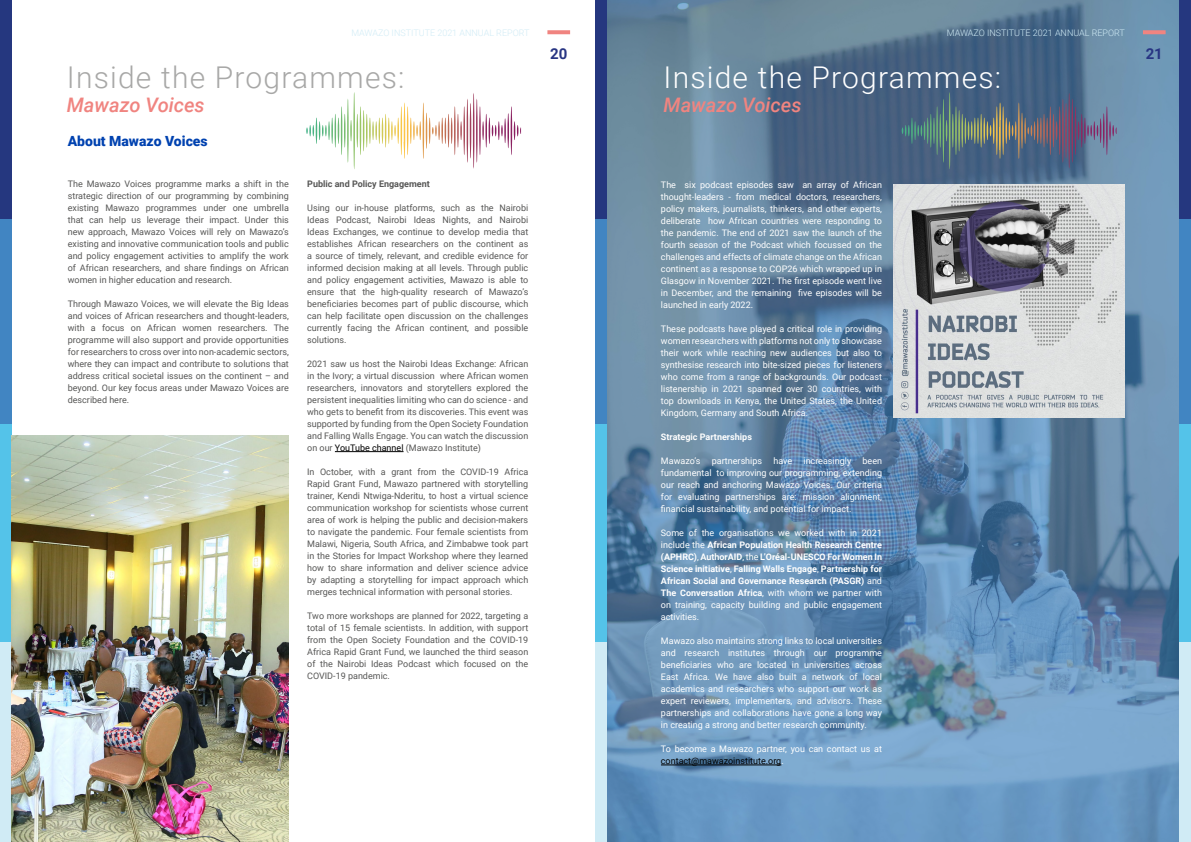
<style>
.page{position:relative;width:1191px;height:842px;background:#fff}
.page>*{position:absolute;margin:0;border:0;box-sizing:border-box;transform-origin:0 0}
.t1{font:300 30px "Roboto";letter-spacing:.04em;color:#a8a8a7}
.t2{font:300 30px "Roboto";letter-spacing:.04em;color:#fff}
.t3{font:italic 500 20px "Roboto";color:#f08480}
.t4{font:700 15px "Roboto";color:#283583}
.t5{font:900 14px "Roboto";color:#0042b0}
.t6{font:9px/12px "Roboto";color:#575756;text-align:justify}
.t7{font:9px/12px "Roboto";color:#fff;text-align:justify}
.t8{font:700 9px/12px "Roboto";color:#fff;text-align:justify}
.t9{font:300 9px "Roboto";color:#d0ebf5}
.t10{font:700 9px "Roboto";color:#575756}
.s1{color:#000}
.s2{font-weight:400}
</style>
<div class="page">
<svg style="left:607px;top:0;width:572px;height:842px;background:#648aab"></svg>
<svg style="left:547px;top:30px;width:23px;height:4px"></svg>
<svg style="left:1143px;top:30px;width:22px;height:4px"></svg>
<hr style="left:661px;top:765px;width:120px;height:1px;background:#000">
<div style="left:1179px;top:623px;width:12px;height:219px;background:#d0ebf5"></div>
<div style="left:1179px;top:423px;width:12px;height:219px;background:#54c3e9"></div>
<div style="left:1179px;top:205px;width:12px;height:218px;background:#4185c2"></div>
<div style="left:1179px;top:0;width:12px;height:218px;background:#25377f"></div>
<div style="left:595px;top:623px;width:12px;height:219px;background:#d0ebf5"></div>
<div style="left:595px;top:423px;width:12px;height:219px;background:#54c3e9"></div>
<div style="left:595px;top:205px;width:12px;height:218px;background:#4185c2"></div>
<div style="left:595px;top:0;width:12px;height:218px;background:#25377f"></div>
<div style="left:0;top:623px;width:11px;height:219px;background:#d0ebf5"></div>
<div style="left:0;top:423px;width:11px;height:219px;background:#54c3e9"></div>
<div style="left:0;top:205px;width:11px;height:218px;background:#4185c2"></div>
<div style="left:0;top:0;width:11px;height:218px;background:#25377f"></div>
<hr style="left:335px;top:451px;width:68px;height:1px;background:#000">
<img style="left:11px;top:436px;width:277px;height:406px">
<svg style="left:306px;top:92px;width:215px;height:77px"></svg>
<svg style="left:901px;top:92px;width:215px;height:77px;background:#586c81"></svg>
<img style="left:893px;top:184px;width:231px;height:233px">
<p class="t9" style="left:351px;top:26px;width:180px">MAWAZO INSTITUTE 2021 ANNUAL REPORT</p>
<p class="t9" style="left:947px;top:26px;width:180px">MAWAZO INSTITUTE 2021 ANNUAL REPORT</p>
<h1 class="t1" style="left:67px;top:56px;width:339px">Inside the Programmes:</h1>
<h2 class="t3" style="left:67px;top:91px;width:139px">Mawazo Voices</h2>
<h3 class="t5" style="left:68px;top:132px;width:141px">About Mawazo Voices</h3>
<p class="t6" style="left:68px;top:177px;width:223px">The Mawazo Voices programme marks a shift in the strategic direction of our programming by combining existing Mawazo programmes under one umbrella that can help us leverage their impact. Under this new approach, Mawazo Voices will rely on Mawazo’s existing and innovative communication tools and public and policy engagement activities to amplify the work of African researchers, and share findings on African women in higher education and research.</p>
<p class="t6" style="left:68px;top:297px;width:223px">Through Mawazo Voices, we will elevate the Big Ideas and voices of African researchers and thought-leaders, with a focus on African women researchers. The programme will also support and provide opportunities for researchers to cross over into non-academic sectors, where they can impact and contribute to solutions that address critical societal issues on the continent – and beyond. Our key focus areas under Mawazo Voices are described here.</p>
<p class="t10" style="left:307px;top:177px;width:124px">Public and Policy Engagement</p>
<p class="t6" style="left:307px;top:201px;width:223px">Using our in-house platforms, such as the Nairobi Ideas Podcast, Nairobi Ideas Nights, and Nairobi Ideas Exchanges, we continue to develop media that establishes African researchers on the continent as a source of timely, relevant, and credible evidence for informed decision making at all levels. Through public and policy engagement activities, Mawazo is able to ensure that the high-quality research of Mawazo’s beneficiaries becomes part of public discourse, which can help facilitate open discussion on the challenges currently facing the African continent, and possible solutions.</p>
<p class="t6" style="left:307px;top:357px;width:223px">2021 saw us host the Nairobi Ideas Exchange: African in the Ivory; a virtual discussion where African women researchers, innovators and storytellers explored the persistent inequalities limiting who can do science - and who gets to benefit from its discoveries. This event was supported by funding from the Open Society Foundation and Falling Walls Engage. You can watch the discussion on our <span class="s1">YouTube channel</span> (Mawazo Institute)</p>
<p class="t6" style="left:307px;top:465px;width:223px">In October, with a grant from the COVID-19 Africa Rapid Grant Fund, Mawazo partnered with storytelling trainer, Kendi Ntwiga-Nderitu, to host a virtual science communication workshop for scientists whose current area of work is helping the public and decision-makers to navigate the pandemic. Four female scientists from Malawi, Nigeria, South Africa, and Zimbabwe took part in the Stories for Impact Workshop where they learned how to share information and deliver science advice by adapting a storytelling for impact approach which merges technical information with personal stories.</p>
<p class="t6" style="left:307px;top:609px;width:223px">Two more workshops are planned for 2022, targeting a total of 15 female scientists. In addition, with support from the Open Society Foundation and the COVID-19<br>Africa Rapid Grant Fund, we launched the third season of the Nairobi Ideas Podcast which focused on the COVID-19 pandemic.</p>
<h3 class="t4" style="left:550px;top:43px;width:19px">20</h3>
<h3 class="t4" style="left:1145px;top:43px;width:19px">21</h3>
<h1 class="t2" style="left:663px;top:56px;width:339px">Inside the Programmes:</h1>
<h2 class="t3" style="left:663px;top:91px;width:139px">Mawazo Voices</h2>
<p class="t7" style="left:661px;top:179px;width:223px">The six podcast episodes saw an array of African thought-leaders - from medical doctors, researchers, policy makers, journalists, thinkers, and other experts, deliberate how African countries were responding to the pandemic. The end of 2021 saw the launch of the fourth season of the Podcast which focussed on the challenges and effects of climate change on the African continent as a response to COP26 which wrapped up in Glasgow in November 2021. The first episode went live in December, and the remaining five episodes will be launched in early 2022.</p>
<p class="t7" style="left:661px;top:323px;width:223px">These podcasts have played a critical role in providing women researchers with platforms not only to showcase their work while reaching new audiences but also to synthesise research into bite-sized pieces for listeners who come from a range of backgrounds. Our podcast listenership in 2021 spanned over 30 countries, with top downloads in Kenya, the United States, the United Kingdom, Germany and South Africa.</p>
<p class="t8" style="left:661px;top:431px;width:92px">Strategic Partnerships</p>
<p class="t7" style="left:661px;top:455px;width:223px">Mawazo’s partnerships have increasingly been fundamental to improving our programming, extending our reach and anchoring Mawazo Voices. Our criteria for evaluating partnerships are: mission alignment, financial sustainability, and potential for impact.</p>
<p class="t8" style="left:661px;top:527px;width:223px"><span class="s2">Some of the organisations we worked with in 2021 include the</span> African Population Health Research Centre (APHRC)<span class="s2">,</span> AuthorAID<span class="s2">, the</span> L’Oréal-UNESCO For Women In Science initiative<span class="s2">,</span> Falling Walls Engage<span class="s2">,</span> Partnership for African Social and Governance Research (PASGR) <span class="s2">and </span>The Conversation Africa<span class="s2">, with whom we partner with on training, capacity building and public engagement activities.</span></p>
<p class="t7" style="left:661px;top:635px;width:223px">Mawazo also maintains strong links to local universities and research institutes through our programme beneficiaries who are located in universities across East Africa. We have also built a network of local academics and researchers who support our work as expert reviewers, implementers, and advisors. These partnerships and collaborations have gone a long way in creating a strong and better research community.</p>
<p class="t7" style="left:661px;top:743px;width:223px">To become a Mawazo partner, you can contact us at <span class="s1">contact@mawazoinstitute.org</span>.</p>
</div>
